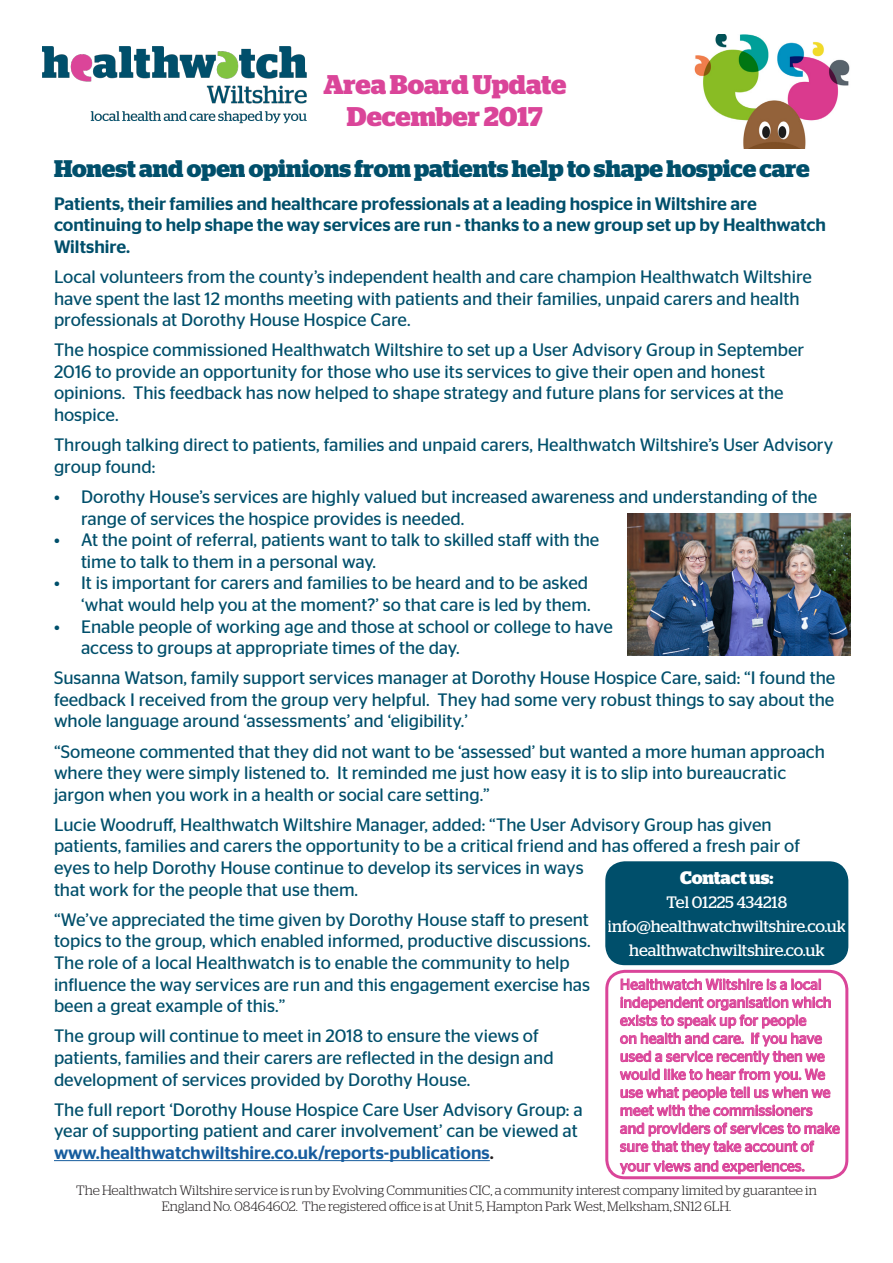
<style>
.page{position:relative;width:893px;height:1263px;background:#fff}
.page>*{position:absolute;margin:0;border:0;box-sizing:border-box;transform-origin:0 0}
.t1{font:700 27px "Stag";color:#da4599}
.t2{font:700 24px "Stag";letter-spacing:-.005em;color:#004f6b}
.t3{font:18px/21.6px "Stag Sans";color:#004f6b}
.t4{font:500 18px/21.6px "Stag Sans";color:#004f6b}
.t5{font:700 18px "Stag";color:#fff}
.t6{font:16.5px "Stag";color:#fff}
.t7{font:15px/18px "Stag Sans";color:#da4599}
.t8{font:300 13.5px/16.2px "Stag";color:#231f20;text-align:center}
.s1{font-weight:500;color:#175d9e}
.s2{font-weight:500;color:#231f20}
.s3{font-size:16.5px}
</style>
<div class="page">
<img style="left:42px;top:46px;width:265px;height:78px">
<img style="left:694px;top:34px;width:156px;height:115px">
<hr style="left:54px;top:1160px;width:436px;height:1px;background:#175d9e">
<img style="left:628px;top:513px;width:222px;height:142px">
<div style="left:607px;top:863px;width:240px;height:101px;background:#004f6b;border-radius:18px"></div>
<div style="left:605px;top:861px;width:243px;height:104px;border:3px solid #004f6b;border-radius:18px"></div>
<div style="left:605px;top:970px;width:243px;height:209px;border:3px solid #da4599;border-radius:18px"></div>
<svg style="left:620px;top:978px;width:201px;height:12px"></svg>
<svg style="left:620px;top:996px;width:211px;height:120px"></svg>
<svg style="left:620px;top:1122px;width:220px;height:52px"></svg>
<p class="t1" style="left:323px;top:69px;width:244px">Area Board Update</p>
<p class="t1" style="left:347px;top:101px;width:197px">December 2017</p>
<p class="t2" style="left:54px;top:155px;width:757px">Honest and open opinions from patients help to shape hospice care</p>
<p class="t4" style="left:54px;top:193px;width:773px">Patients, their families and healthcare professionals at a leading hospice in Wiltshire are continuing to help shape the way services are run - thanks to a new group set up by Healthwatch<br>Wiltshire.</p>
<p class="t3" style="left:54px;top:266px;width:759px">Local volunteers from the county’s independent health and care champion Healthwatch Wiltshire have spent the last 12 months meeting with patients and their families, unpaid carers and health professionals at Dorothy House Hospice Care.</p>
<p class="t3" style="left:54px;top:339px;width:752px">The hospice commissioned Healthwatch Wiltshire to set up a User Advisory Group in September 2016 to provide an opportunity for those who use its services to give their open and honest opinions. This feedback has now helped to shape strategy and future plans for services at the hospice.</p>
<p class="t3" style="left:54px;top:434px;width:781px">Through talking direct to patients, families and unpaid carers, Healthwatch Wiltshire’s User Advisory group found:</p>
<p class="t3" style="left:81px;top:486px;width:738px;text-indent:-27px">• Dorothy House’s services are highly valued but increased awareness and understanding of the range of services the hospice provides is needed.</p>
<p class="t3" style="left:81px;top:529px;width:520px;text-indent:-27px">• At the point of referral, patients want to talk to skilled staff with the time to talk to them in a personal way.</p>
<p class="t3" style="left:54px;top:572px;width:538px;text-align:right">• It is important for carers and families to be heard and to be asked ‘what would help you at the moment?’ so that care is led by them.</p>
<p class="t3" style="left:81px;top:615px;width:533px;text-indent:-27px">• Enable people of working age and those at school or college to have access to groups at appropriate times of the day.</p>
<p class="t3" style="left:54px;top:667px;width:783px;text-align:justify">Susanna Watson, family support services manager at Dorothy House Hospice Care, said: “I found the feedback I received from the group very helpful. They had some very robust things to say about the whole language around ‘assessments’ and ‘eligibility.’</p>
<p class="t3" style="left:54px;top:740px;width:772px">“Someone commented that they did not want to be ‘assessed’ but wanted a more human approach where they were simply listened to. It reminded me just how easy it is to slip into bureaucratic jargon when you work in a health or social care setting.”</p>
<p class="t3" style="left:54px;top:814px;width:748px">Lucie Woodruff, Healthwatch Wiltshire Manager, added: “The User Advisory Group has given patients, families and carers the opportunity to be a critical friend and has offered a fresh pair of eyes to help Dorothy House continue to develop its services in ways<br>that work for the people that use them.</p>
<p class="t3" style="left:54px;top:908px;width:538px">“We’ve appreciated the time given by Dorothy House staff to present topics to the group, which enabled informed, productive discussions.<br>The role of a local Healthwatch is to enable the community to help influence the way services are run and this engagement exercise has been a great example of this.”</p>
<p class="t3" style="left:54px;top:1025px;width:501px">The group will continue to meet in 2018 to ensure the views of patients, families and their carers are reflected in the design and development of services provided by Dorothy House.</p>
<p class="t3" style="left:54px;top:1098px;width:530px">The full report ‘Dorothy House Hospice Care User Advisory Group: a year of supporting patient and carer involvement’ can be viewed at <span class="s1">www.healthwatchwiltshire.co.uk/reports-publications</span><span class="s2">.</span></p>
<p class="t5" style="left:680px;top:867px;width:95px">Contact us:</p>
<p class="t6" style="left:666px;top:892px;width:122px">Tel 01225 434218</p>
<p class="t6" style="left:608px;top:916px;width:240px">info@healthwatchwiltshire.co.uk</p>
<p class="t6" style="left:629px;top:940px;width:197px">healthwatchwiltshire.co.uk</p>
<p class="t7" style="left:620px;top:975px;width:221px">Healthwatch Wiltshire is a local independent organisation which exists to speak up for people<br>on health and care. If you have used a service recently then we would like to hear from you. We use what people tell us when we meet with the commissioners and providers of services to make sure that they take account of</p>
<p class="t7" style="left:620px;top:1157px;width:186px">your views and experiences<span class="s3">.</span></p>
<p class="t8" style="left:76px;top:1182px;width:742px">The Healthwatch Wiltshire service is run by Evolving Communities CIC, a community interest company limited by guarantee in<br>England No. 08464602. The registered office is at Unit 5, Hampton Park West, Melksham, SN12 6LH.</p>
</div>
